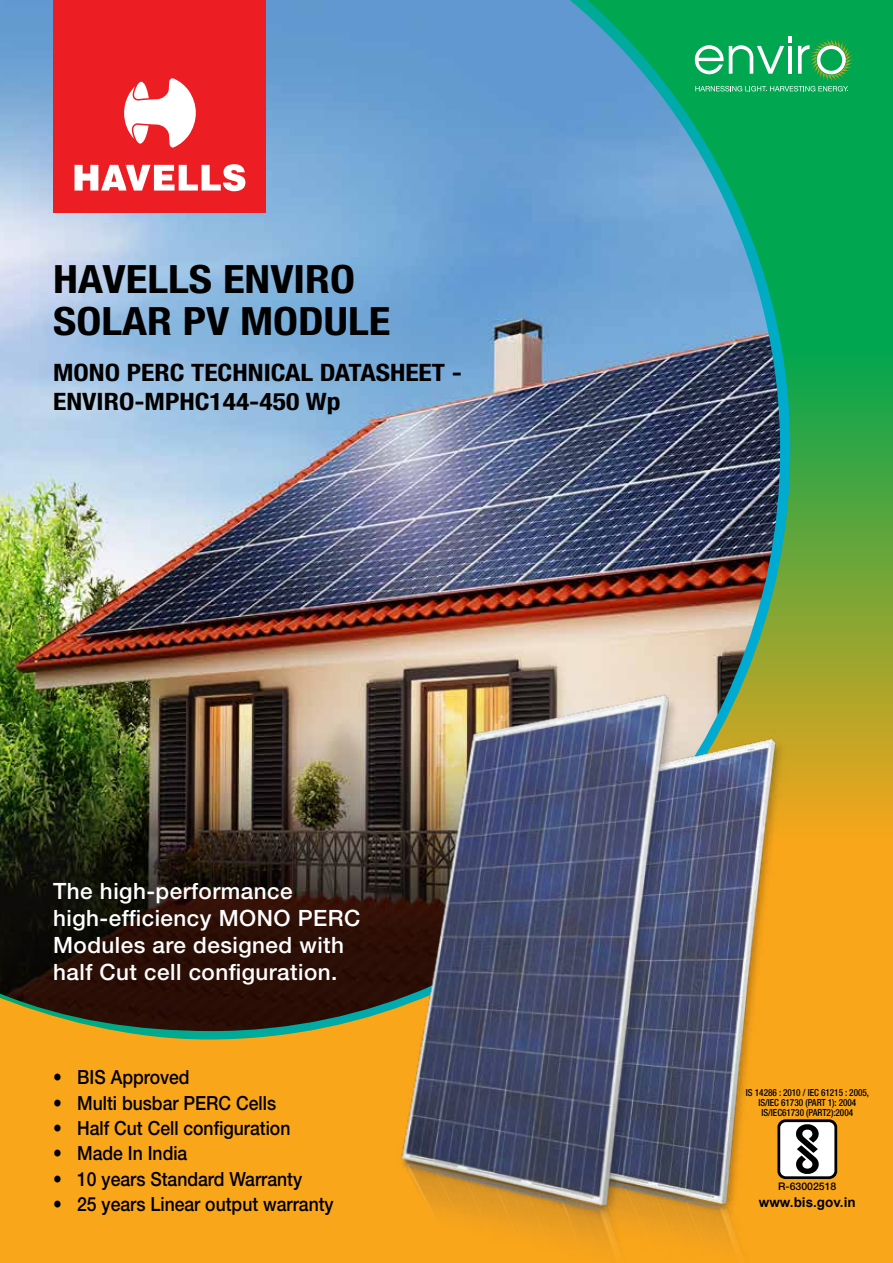
<style>
.page{position:relative;width:893px;height:1263px;background:#fff}
.page>*{position:absolute;margin:0;border:0;box-sizing:border-box;transform-origin:0 0}
.t1{font:700 condensed 39px/42px "Helvetica Neue LT Std";color:#000;scale:1.15 1}
.t2{font:700 condensed 24px/28.8px "Helvetica Neue LT Std";color:#000;scale:1.15 1}
.t3{font:500 22.5px/27px "Helvetica Neue LT Std";letter-spacing:.02em;color:#fff}
.t4{font:500 19.5px "Helvetica Neue LT Std";color:#000;scale:.9 1}
.t5{font:700 13.5px "Arial";color:#000}
.t6{font:500 10.5px "Helvetica Neue LT Std";color:#000}
.t7{font:500 condensed 9.75px/9.6px "Helvetica Neue LT Std";letter-spacing:-.005em;color:#000;text-align:center;scale:.95 1}
</style>
<div class="page">
<img style="left:0;top:0;width:893px;height:1263px">
<img style="left:692px;top:722px;width:104px;height:541px">
<img style="left:374px;top:674px;width:318px;height:589px">
<div style="left:53px;top:0;width:213px;height:213px;background:#ed1d24"></div>
<svg style="left:75px;top:164px;width:170px;height:27px"></svg>
<svg style="left:124px;top:78px;width:72px;height:70px"></svg>
<svg style="left:695px;top:36px;width:158px;height:56px;background:#34b66f"></svg>
<svg style="left:777px;top:1119px;width:60px;height:60px"></svg>
<div style="left:780px;top:1122px;width:54px;height:54px;background:#fff;border-radius:6px"></div>
<svg style="left:796px;top:1124px;width:23px;height:50px"></svg>
<h1 class="t1" style="left:53px;top:257px;width:295px">HAVELLS ENVIRO<br>SOLAR PV MODULE</h1>
<p class="t2" style="left:53px;top:357px;width:357px">MONO PERC TECHNICAL DATASHEET -<br>ENVIRO-MPHC144-450 Wp</p>
<p class="t3" style="left:53px;top:878px;width:309px">The high-performance high-efficiency MONO PERC<br>Modules are designed with half Cut cell configuration.</p>
<p class="t4" style="left:53px;top:1066px;width:153px">• BIS Approved</p>
<p class="t4" style="left:53px;top:1091px;width:249px">• Multi busbar PERC Cells</p>
<p class="t4" style="left:53px;top:1116px;width:265px">• Half Cut Cell configuration</p>
<p class="t4" style="left:53px;top:1142px;width:151px">• Made In India</p>
<p class="t4" style="left:53px;top:1167px;width:278px">• 10 years Standard Warranty</p>
<p class="t4" style="left:53px;top:1192px;width:313px">• 25 years Linear output warranty</p>
<p class="t7" style="left:746px;top:1088px;width:131px">IS 14286 : 2010 / IEC 61215 : 2005,<br>IS/IEC 61730 (PART 1): 2004<br>IS/IEC61730 (PART2):2004</p>
<p class="t6" style="left:778px;top:1179px;width:60px">R-63002518</p>
<p class="t5" style="left:759px;top:1192px;width:98px">www.bis.gov.in</p>
</div>
